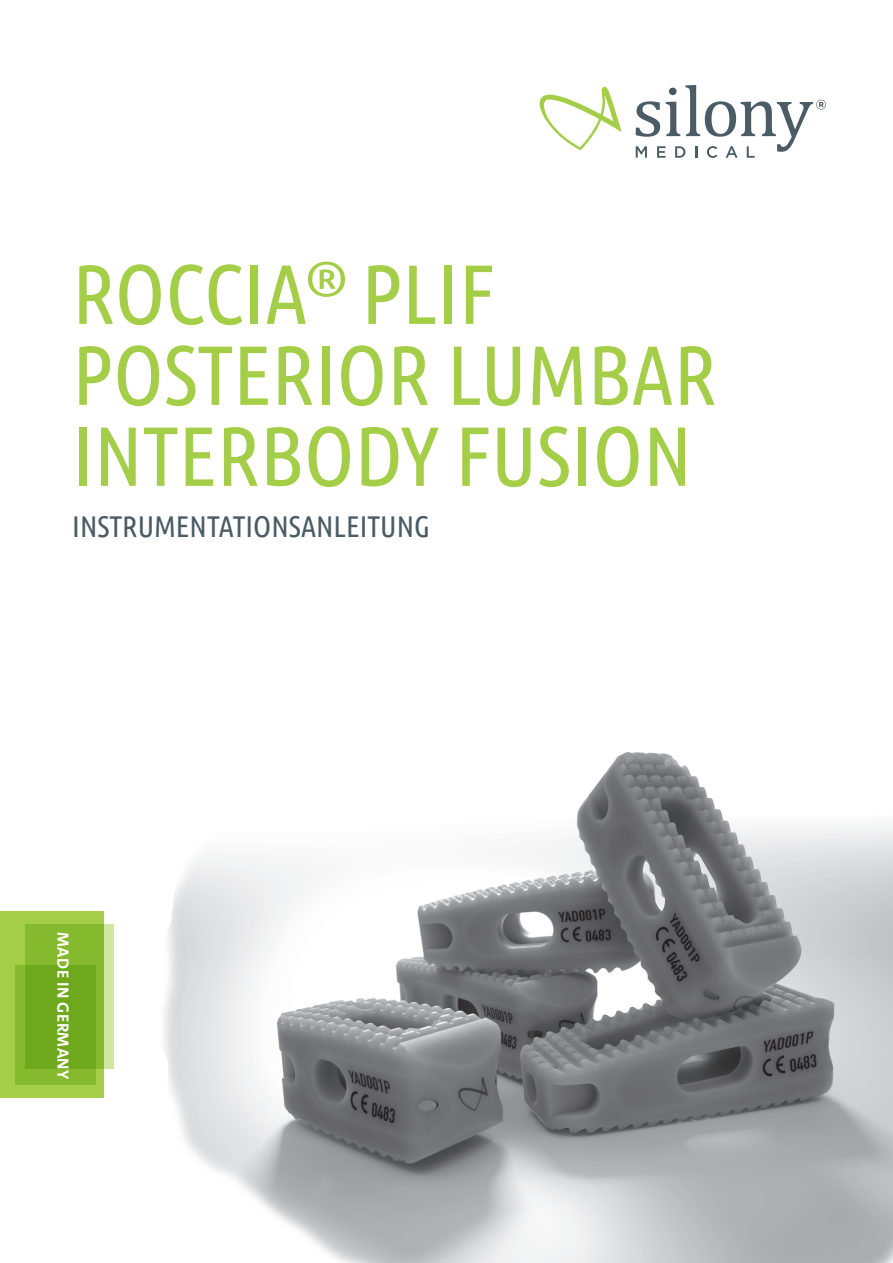
<style>
.page{position:relative;width:893px;height:1263px;background:#fff}
.page>*{position:absolute;margin:0;border:0;box-sizing:border-box;transform-origin:0 0}
.t1{font:84px/81px "Ubuntu Condensed";color:#a4ce48}
.t2{font:30px "Ubuntu Condensed";color:#4c5c65}
.t3{font:700 16.5px "The Sans C4 s";letter-spacing:.025em;color:#fff}
</style>
<div class="page">
<img style="left:164px;top:752px;width:729px;height:511px">
<div style="left:0;top:911px;width:104px;height:186px;background:#a4ce48"></div>
<svg style="left:26px;top:924px;width:88px;height:145px;background:#99c54c"></svg>
<svg style="left:16px;top:965px;width:80px;height:119px;background:#73ac21"></svg>
<svg style="left:540px;top:86px;width:82px;height:64px"></svg>
<svg style="left:636px;top:85px;width:190px;height:73px"></svg>
<p class="t1" style="left:72px;top:251px;width:646px">ROCCIA<sup>®</sup> PLIF<br>POSTERIOR LUMBAR<br>INTERBODY FUSION</p>
<p class="t2" style="left:72px;top:508px;width:359px">INSTRUMENTATIONSANLEITUNG</p>
<p class="t3" style="left:74px;top:932px;width:148px;rotate:90deg">MADE IN GERMANY</p>
</div>
